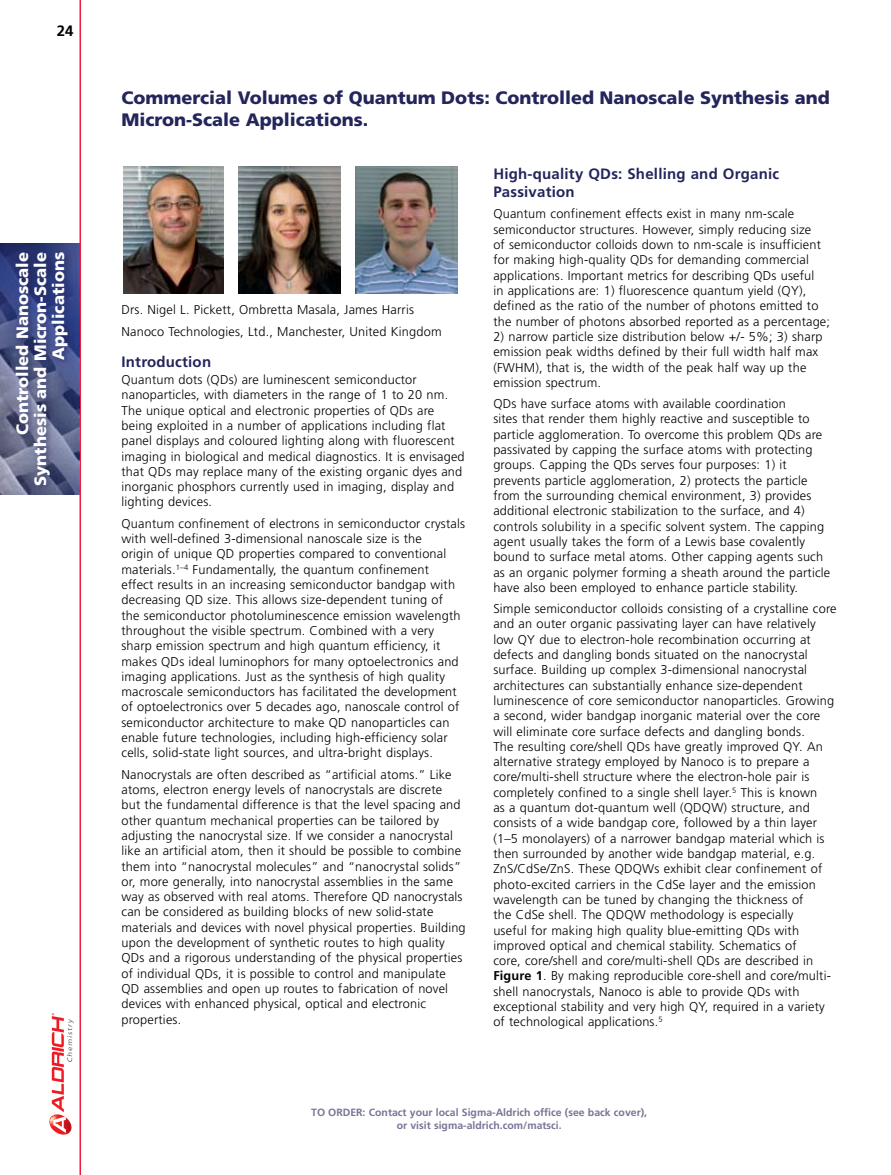
<style>
.page{position:relative;width:891px;height:1175px;background:#fff}
.page>*{position:absolute;margin:0;border:0;box-sizing:border-box;transform-origin:0 0}
.t1{font:900 18px/21.6px "Frutiger";color:#23255b}
.t2{font:900 16.5px/18px "Frutiger";color:#fff;text-align:right}
.t3{font:700 15px/18px "Frutiger";letter-spacing:.015em;color:#23255b}
.t4{font:700 15px "Frutiger";color:#000}
.t5{font:300 12.75px/15.3px "Frutiger";letter-spacing:.015em;color:#000}
.t6{font:700 10.5px/13.5px "Frutiger";color:#7a7496;text-align:center}
.s1{font-weight:700}
</style>
<div class="page">
<hr style="left:80px;top:0;width:1px;height:1174px;background:#ed1a3a">
<img style="left:0;top:243px;width:79px;height:251px">
<svg style="left:49px;top:1013px;width:25px;height:121px"></svg>
<img style="left:123px;top:167px;width:100px;height:126px">
<img style="left:239px;top:167px;width:101px;height:126px">
<img style="left:356px;top:167px;width:101px;height:126px">
<div style="left:13px;top:250px;width:63px;height:243px;background:#23255b;opacity:.6"></div>
<p class="t4" style="left:57px;top:22px;width:18px">24</p>
<p class="t2" style="left:13px;top:486px;width:235px;rotate:-90deg">Controlled Nanoscale<br>Synthesis and Micron-Scale<br>Applications</p>
<h1 class="t1" style="left:122px;top:87px;width:710px">Commercial Volumes of Quantum Dots: Controlled Nanoscale Synthesis and<br>Micron-Scale Applications.</h1>
<p class="t5" style="left:122px;top:299px;width:322px;line-height:21.3px">Drs. Nigel L. Pickett, Ombretta Masala, James Harris<br>Nanoco Technologies, Ltd., Manchester, United Kingdom</p>
<p class="t3" style="left:122px;top:352px;width:91px">Introduction</p>
<p class="t5" style="left:122px;top:372px;width:345px">Quantum dots (QDs) are luminescent semiconductor nanoparticles, with diameters in the range of 1 to 20 nm.<br>The unique optical and electronic properties of QDs are being exploited in a number of applications including flat panel displays and coloured lighting along with fluorescent imaging in biological and medical diagnostics. It is envisaged that QDs may replace many of the existing organic dyes and inorganic phosphors currently used in imaging, display and lighting devices.</p>
<p class="t5" style="left:122px;top:516px;width:345px">Quantum confinement of electrons in semiconductor crystals with well-defined 3-dimensional nanoscale size is the<br>origin of unique QD properties compared to conventional materials.<sup>1–4</sup> Fundamentally, the quantum confinement<br>effect results in an increasing semiconductor bandgap with decreasing QD size. This allows size-dependent tuning of<br>the semiconductor photoluminescence emission wavelength throughout the visible spectrum. Combined with a very sharp emission spectrum and high quantum efficiency, it makes QDs ideal luminophors for many optoelectronics and imaging applications. Just as the synthesis of high quality macroscale semiconductors has facilitated the development of optoelectronics over 5 decades ago, nanoscale control of semiconductor architecture to make QD nanoparticles can enable future technologies, including high-efficiency solar cells, solid-state light sources, and ultra-bright displays.</p>
<p class="t5" style="left:122px;top:767px;width:346px">Nanocrystals are often described as “artificial atoms.” Like atoms, electron energy levels of nanocrystals are discrete<br>but the fundamental difference is that the level spacing and other quantum mechanical properties can be tailored by adjusting the nanocrystal size. If we consider a nanocrystal like an artificial atom, then it should be possible to combine them into “nanocrystal molecules” and “nanocrystal solids” or, more generally, into nanocrystal assemblies in the same way as observed with real atoms. Therefore QD nanocrystals can be considered as building blocks of new solid-state materials and devices with novel physical properties. Building upon the development of synthetic routes to high quality QDs and a rigorous understanding of the physical properties of individual QDs, it is possible to control and manipulate QD assemblies and open up routes to fabrication of novel devices with enhanced physical, optical and electronic properties.</p>
<p class="t3" style="left:493px;top:165px;width:287px">High-quality QDs: Shelling and Organic<br>Passivation</p>
<p class="t5" style="left:493px;top:206px;width:338px">Quantum confinement effects exist in many nm-scale semiconductor structures. However, simply reducing size<br>of semiconductor colloids down to nm-scale is insufficient for making high-quality QDs for demanding commercial applications. Important metrics for describing QDs useful<br>in applications are: 1) fluorescence quantum yield (QY), defined as the ratio of the number of photons emitted to the number of photons absorbed reported as a percentage;</p>
<p class="t5" style="left:493px;top:329px;width:331px">2) narrow particle size distribution below +/- 5%; 3) sharp emission peak widths defined by their full width half max (FWHM), that is, the width of the peak half way up the emission spectrum.</p>
<p class="t5" style="left:493px;top:396px;width:338px">QDs have surface atoms with available coordination<br>sites that render them highly reactive and susceptible to particle agglomeration. To overcome this problem QDs are passivated by capping the surface atoms with protecting groups. Capping the QDs serves four purposes: 1) it prevents particle agglomeration, 2) protects the particle from the surrounding chemical environment, 3) provides additional electronic stabilization to the surface, and 4) controls solubility in a specific solvent system. The capping agent usually takes the form of a Lewis base covalently bound to surface metal atoms. Other capping agents such as an organic polymer forming a sheath around the particle have also been employed to enhance particle stability.</p>
<p class="t5" style="left:493px;top:601px;width:345px">Simple semiconductor colloids consisting of a crystalline core and an outer organic passivating layer can have relatively low QY due to electron-hole recombination occurring at defects and dangling bonds situated on the nanocrystal surface. Building up complex 3-dimensional nanocrystal architectures can substantially enhance size-dependent luminescence of core semiconductor nanoparticles. Growing a second, wider bandgap inorganic material over the core will eliminate core surface defects and dangling bonds.<br>The resulting core/shell QDs have greatly improved QY. An alternative strategy employed by Nanoco is to prepare a core/multi-shell structure where the electron-hole pair is completely confined to a single shell layer.<sup>5</sup> This is known<br>as a quantum dot-quantum well (QDQW) structure, and consists of a wide bandgap core, followed by a thin layer (1–5 monolayers) of a narrower bandgap material which is then surrounded by another wide bandgap material, e.g.<br>ZnS/CdSe/ZnS. These QDQWs exhibit clear confinement of photo-excited carriers in the CdSe layer and the emission wavelength can be tuned by changing the thickness of<br>the CdSe shell. The QDQW methodology is especially<br>useful for making high quality blue-emitting QDs with improved optical and chemical stability. Schematics of<br>core, core/shell and core/multi-shell QDs are described in <span class="s1">Figure 1</span>. By making reproducible core-shell and core/multi&shy;shell nanocrystals, Nanoco is able to provide QDs with exceptional stability and very high QY, required in a variety of technological applications.<sup>5</sup></p>
<p class="t6" style="left:311px;top:1105px;width:337px">TO ORDER: Contact your local Sigma-Aldrich office (see back cover), or visit sigma-aldrich.com/matsci.</p>
</div>
